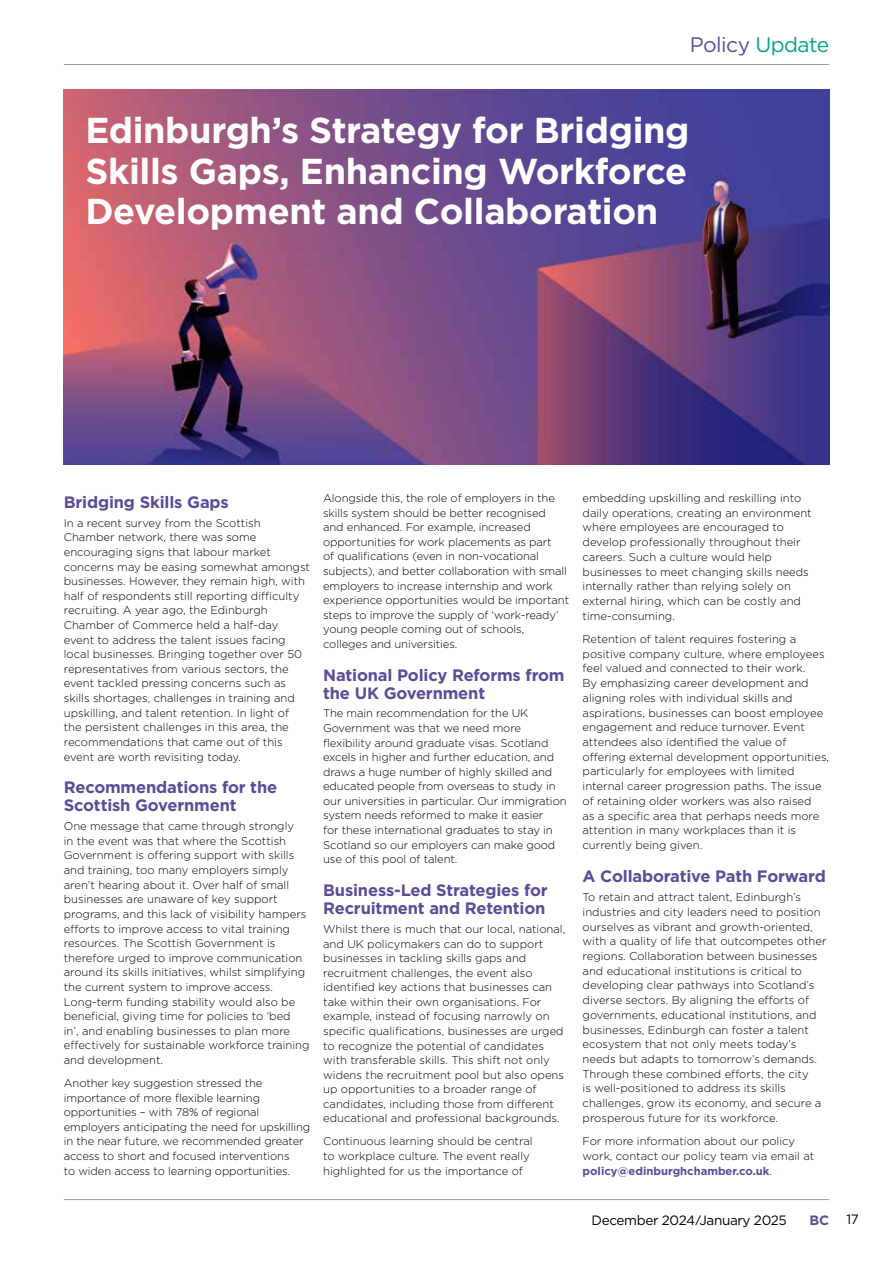
<style>
.page{position:relative;width:893px;height:1263px;background:#fff}
.page>*{position:absolute;margin:0;border:0;box-sizing:border-box;transform-origin:0 0}
.t1{font:700 36px/40.5px "Gotham";letter-spacing:-.01em;color:#fff;text-align:justify}
.t2{font:21px "Gotham";letter-spacing:-.025em;color:#5d4b9a}
.t3{font:700 16.5px/18px "Gotham";letter-spacing:-.01em;color:#5d4b9a}
.t4{font:13.5px "Gotham";letter-spacing:-.025em;color:#000}
.t5{font:700 13.5px "Gotham";color:#5d4b9a}
.t6{font:300 11.25px/14.5px "Gotham";color:#000}
.s1{color:#00a385}
.s2{font-weight:700;color:#5d4b9a}
</style>
<div class="page">
<hr style="left:64px;top:1199px;width:765px;height:1px;background:#9d9d9c">
<img style="left:64px;top:89px;width:765px;height:376px">
<hr style="left:64px;top:64px;width:765px;height:1px;background:#9d9d9c">
<h2 class="t2" style="left:690px;top:33px;width:141px">Policy <span class="s1">Update</span></h2>
<h1 class="t1" style="left:85px;top:109px;width:606px">Edinburgh’s Strategy for Bridging Skills Gaps, Enhancing Workforce Development and Collaboration</h1>
<h3 class="t3" style="left:64px;top:493px;width:167px">Bridging Skills Gaps</h3>
<p class="t6" style="left:64px;top:515px;width:248px">In a recent survey from the Scottish Chamber network, there was some encouraging signs that labour market concerns may be easing somewhat amongst businesses. However, they remain high, with half of respondents still reporting difficulty recruiting. A year ago, the Edinburgh Chamber of Commerce held a half-day event to address the talent issues facing local businesses. Bringing together over 50 representatives from various sectors, the event tackled pressing concerns such as skills shortages, challenges in training and upskilling, and talent retention. In light of<br>the persistent challenges in this area, the recommendations that came out of this event are worth revisiting today.</p>
<h3 class="t3" style="left:64px;top:778px;width:215px">Recommendations for the<br>Scottish Government</h3>
<p class="t6" style="left:64px;top:819px;width:247px">One message that came through strongly<br>in the event was that where the Scottish Government is offering support with skills and training, too many employers simply aren’t hearing about it. Over half of small businesses are unaware of key support programs, and this lack of visibility hampers efforts to improve access to vital training resources. The Scottish Government is therefore urged to improve communication around its skills initiatives, whilst simplifying the current system to improve access.<br>Long-term funding stability would also be beneficial, giving time for policies to ‘bed<br>in’, and enabling businesses to plan more effectively for sustainable workforce training and development.</p>
<p class="t6" style="left:64px;top:1076px;width:248px">Another key suggestion stressed the importance of more flexible learning opportunities – with 78% of regional employers anticipating the need for upskilling in the near future, we recommended greater access to short and focused interventions<br>to widen access to learning opportunities.</p>
<p class="t6" style="left:323px;top:491px;width:248px">Alongside this, the role of employers in the skills system should be better recognised and enhanced. For example, increased opportunities for work placements as part<br>of qualifications (even in non-vocational subjects), and better collaboration with small employers to increase internship and work experience opportunities would be important steps to improve the supply of ‘work-ready’ young people coming out of schools, colleges and universities.</p>
<h3 class="t3" style="left:323px;top:665px;width:243px">National Policy Reforms from the UK Government</h3>
<p class="t6" style="left:323px;top:706px;width:245px">The main recommendation for the UK Government was that we need more flexibility around graduate visas. Scotland excels in higher and further education, and draws a huge number of highly skilled and educated people from overseas to study in our universities in particular. Our immigration system needs reformed to make it easier<br>for these international graduates to stay in Scotland so our employers can make good use of this pool of talent.</p>
<h3 class="t3" style="left:323px;top:881px;width:226px">Business-Led Strategies for<br>Recruitment and Retention</h3>
<p class="t6" style="left:323px;top:921px;width:244px">Whilst there is much that our local, national, and UK policymakers can do to support businesses in tackling skills gaps and recruitment challenges, the event also identified key actions that businesses can take within their own organisations. For example, instead of focusing narrowly on specific qualifications, businesses are urged to recognize the potential of candidates with transferable skills. This shift not only widens the recruitment pool but also opens up opportunities to a broader range of candidates, including those from different educational and professional backgrounds.</p>
<p class="t6" style="left:323px;top:1134px;width:211px">Continuous learning should be central to workplace culture. The event really highlighted for us the importance of</p>
<p class="t6" style="left:583px;top:490px;width:231px">embedding upskilling and reskilling into daily operations, creating an environment where employees are encouraged to develop professionally throughout their careers. Such a culture would help businesses to meet changing skills needs internally rather than relying solely on external hiring, which can be costly and time-consuming.</p>
<p class="t6" style="left:583px;top:631px;width:248px">Retention of talent requires fostering a positive company culture, where employees feel valued and connected to their work.<br>By emphasizing career development and aligning roles with individual skills and aspirations, businesses can boost employee engagement and reduce turnover. Event attendees also identified the value of offering external development opportunities, particularly for employees with limited internal career progression paths. The issue of retaining older workers was also raised<br>as a specific area that perhaps needs more attention in many workplaces than it is currently being given.</p>
<h3 class="t3" style="left:583px;top:867px;width:245px">A Collaborative Path Forward</h3>
<p class="t6" style="left:583px;top:890px;width:245px">To retain and attract talent, Edinburgh’s industries and city leaders need to position ourselves as vibrant and growth-oriented, with a quality of life that outcompetes other regions. Collaboration between businesses and educational institutions is critical to developing clear pathways into Scotland’s diverse sectors. By aligning the efforts of governments, educational institutions, and businesses, Edinburgh can foster a talent ecosystem that not only meets today’s needs but adapts to tomorrow’s demands.<br>Through these combined efforts, the city<br>is well-positioned to address its skills challenges, grow its economy, and secure a prosperous future for its workforce.</p>
<p class="t6" style="left:583px;top:1133px;width:233px">For more information about our policy work, contact our policy team via email at <span class="s2">policy@edinburghchamber.co.uk</span>.</p>
<p class="t4" style="left:592px;top:1212px;width:197px">December 2024/January 2025</p>
<p class="t5" style="left:809px;top:1212px;width:21px">BC</p>
<p class="t4" style="left:846px;top:1212px;width:14px">17</p>
</div>
